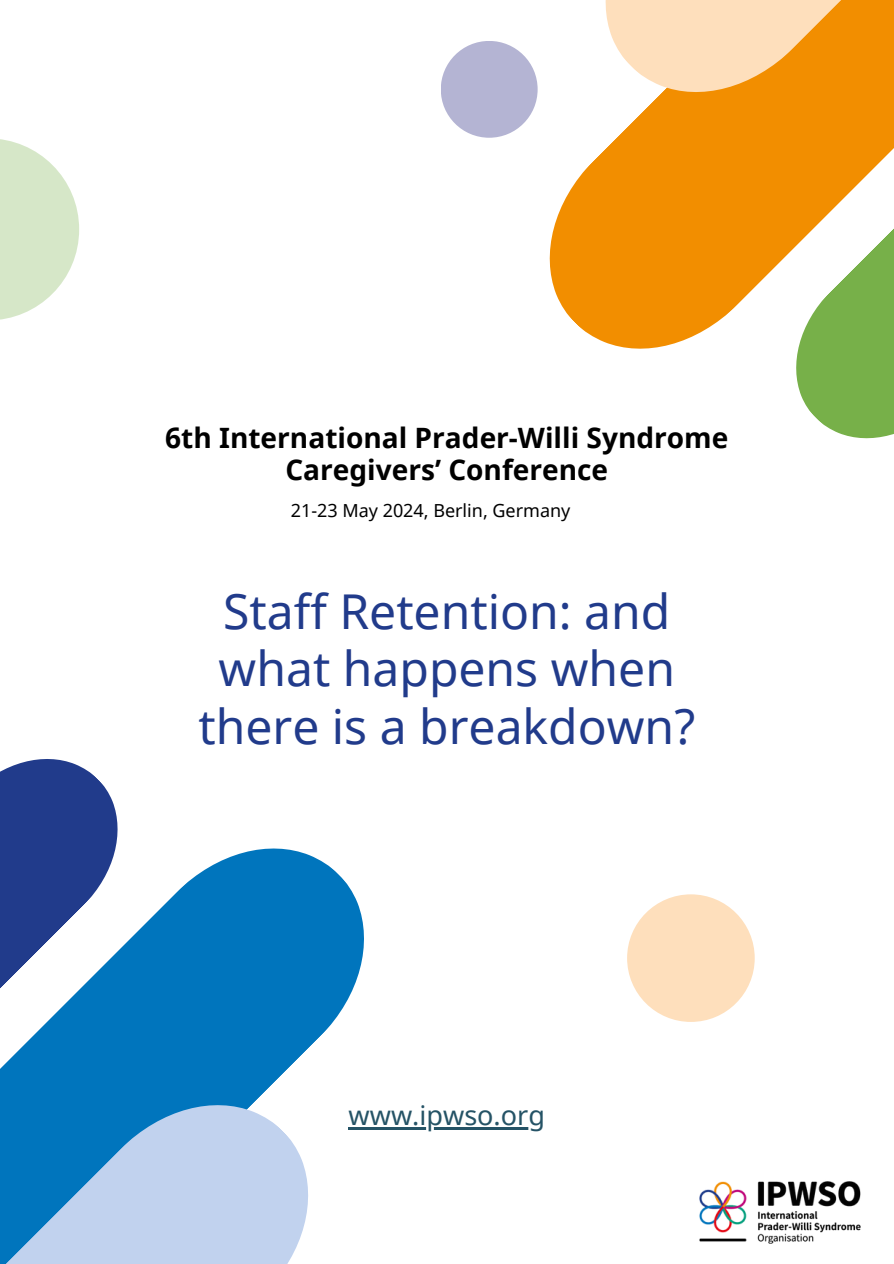
<style>
.page{position:relative;width:894px;height:1264px;background:#fff}
.page>*{position:absolute;margin:0;border:0;box-sizing:border-box;transform-origin:0 0}
.t1{font:48px/57.3px "Noto Sans";color:#213b8b;text-align:center}
.t2{font:700 28.05px/32.7px "Noto Sans";color:#000;text-align:center}
.t3{font:27px "Noto Sans";color:#255366}
.t4{font:18px "Noto Sans";color:#000}
</style>
<div class="page">
<svg style="left:124px;top:848px;width:249px;height:282px;fill:#0075bd"></svg>
<svg style="left:0;top:759px;width:124px;height:336px"></svg>
<svg style="left:0;top:1095px;width:317px;height:168px;fill:#c1d2ee"></svg>
<svg style="left:549px;top:159px;width:47px;height:179px;fill:#f28e00"></svg>
<svg style="left:596px;top:0;width:297px;height:439px"></svg>
<div style="left:440px;top:41px;width:97px;height:97px;background:#b4b4d3;border-radius:50%"></div>
<hr style="left:348px;top:1127px;width:197px;height:2px;background:#255366">
<div style="left:627px;top:894px;width:127px;height:127px;background:#fedfbc;border-radius:50%"></div>
<svg style="left:0;top:139px;width:79px;height:181px;fill:#d6e7c8"></svg>
<img style="left:699px;top:1181px;width:162px;height:63px">
<p class="t2" style="left:165px;top:420px;width:564px">6th International Prader-Willi Syndrome<br>Caregivers’ Conference</p>
<h1 class="t4" style="left:291px;top:498px;width:281px">21-23 May 2024, Berlin, Germany</h1>
<h3 class="t1" style="left:198px;top:581px;width:498px">Staff Retention: and what happens when there is a breakdown?</h3>
<h2 class="t3" style="left:348px;top:1095px;width:198px">www.ipwso.org</h2>
</div>
